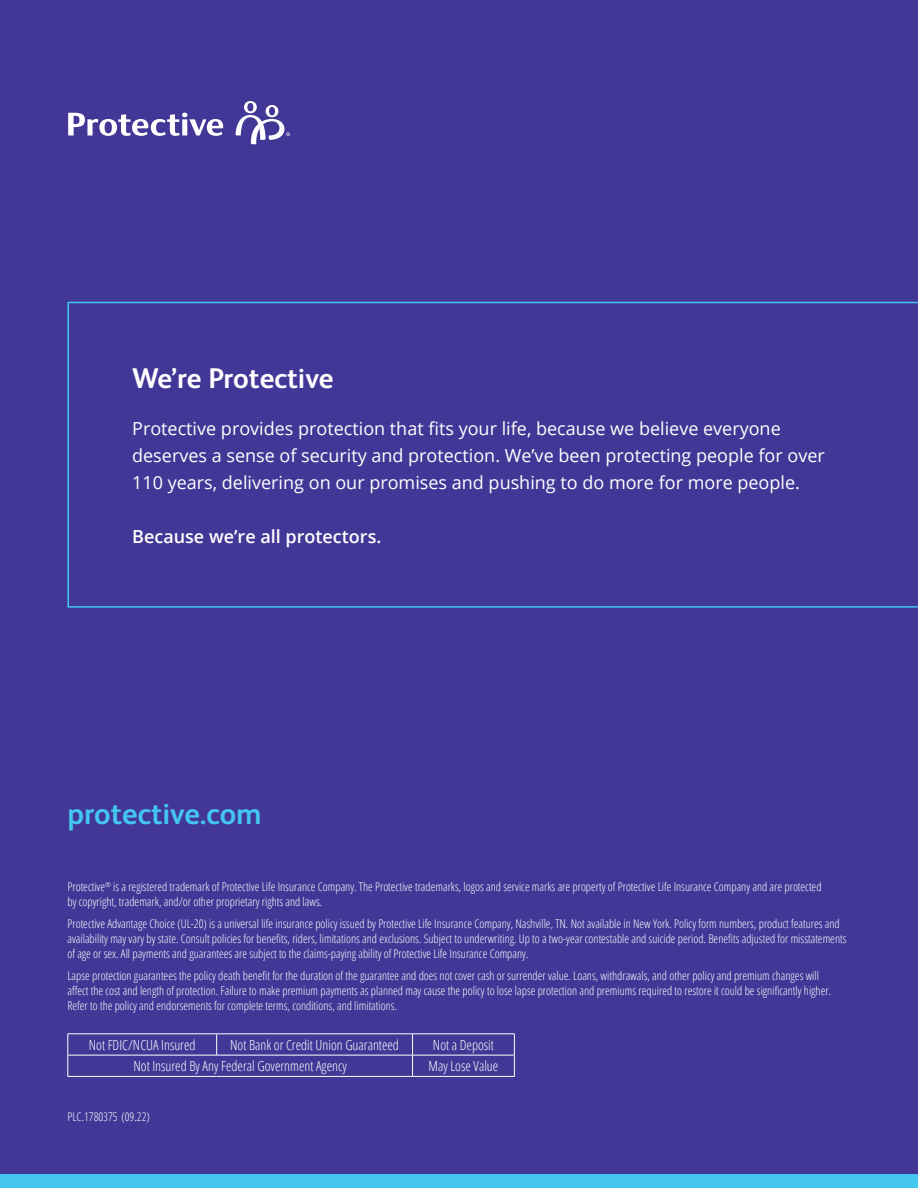
<style>
.page{position:relative;width:918px;height:1188px;background:#423796}
.page>*{position:absolute;margin:0;border:0;box-sizing:border-box;transform-origin:0 0}
.t1{font:700 30px "FS Albert Pro";color:#44c7ee}
.Section_Headline{font:700 28.5px "FS Albert Pro";color:#fff}
.CallOut_Quote_text{font:18px/27px "Open Sans";color:#fff}
.CallOut_Quote_text-2{font:600 18px "Open Sans";color:#fff}
.t2{font:300 13.95px "Open Sans Condensed";color:#fff}
.Disclosures{font:300 12px/15px "Open Sans Condensed";color:#fff}
</style>
<div class="page">
<div style="left:0;top:1174px;width:918px;height:14px;background:#44c7ee"></div>
<svg style="left:67px;top:301px;width:851px;height:307px"></svg>
<hr style="left:68px;top:1033px;width:149px;height:1px;background:#fff">
<hr style="left:217px;top:1033px;width:196px;height:1px;background:#fff">
<svg style="left:216px;top:1034px;width:1px;height:21px"></svg>
<hr style="left:413px;top:1033px;width:102px;height:1px;background:#fff">
<hr style="left:68px;top:1055px;width:149px;height:1px;background:#fff">
<svg style="left:68px;top:1034px;width:1px;height:42px"></svg>
<hr style="left:217px;top:1055px;width:196px;height:1px;background:#fff">
<hr style="left:413px;top:1055px;width:102px;height:1px;background:#fff">
<svg style="left:412px;top:1034px;width:1px;height:42px"></svg>
<svg style="left:514px;top:1034px;width:1px;height:42px"></svg>
<hr style="left:68px;top:1076px;width:149px;height:1px;background:#fff">
<hr style="left:217px;top:1076px;width:196px;height:1px;background:#fff">
<hr style="left:413px;top:1076px;width:102px;height:1px;background:#fff">
<svg style="left:68px;top:113px;width:155px;height:23px"></svg>
<svg style="left:235px;top:101px;width:55px;height:43px"></svg>
<p class="Section_Headline" style="left:132px;top:359px;width:203px">We’re Protective</p>
<p class="CallOut_Quote_text" style="left:132px;top:414px;width:694px">Protective provides protection that fits your life, because we believe everyone deserves a sense of security and protection. We’ve been protecting people for over<br>110 years, delivering on our promises and pushing to do more for more people.</p>
<p class="CallOut_Quote_text-2" style="left:132px;top:524px;width:251px">Because we’re all protectors.</p>
<p class="t1" style="left:68px;top:792px;width:196px">protective.com</p>
<p class="Disclosures" style="left:68px;top:879px;width:756px">Protective<sup>®</sup> is a registered trademark of Protective Life Insurance Company. The Protective trademarks, logos and service marks are property of Protective Life Insurance Company and are protected by copyright, trademark, and/or other proprietary rights and laws.</p>
<p class="Disclosures" style="left:68px;top:916px;width:781px">Protective Advantage Choice (UL-20) is a universal life insurance policy issued by Protective Life Insurance Company, Nashville, TN. Not available in New York. Policy form numbers, product features and availability may vary by state. Consult policies for benefits, riders, limitations and exclusions. Subject to underwriting. Up to a two-year contestable and suicide period. Benefits adjusted for misstatements of age or sex. All payments and guarantees are subject to the claims-paying ability of Protective Life Insurance Company.</p>
<p class="Disclosures" style="left:68px;top:968px;width:765px">Lapse protection guarantees the policy death benefit for the duration of the guarantee and does not cover cash or surrender value. Loans, withdrawals, and other policy and premium changes will affect the cost and length of protection. Failure to make premium payments as planned may cause the policy to lose lapse protection and premiums required to restore it could be significantly higher.<br>Refer to the policy and endorsements for complete terms, conditions, and limitations.</p>
<p class="t2" style="left:89px;top:1035px;width:108px">Not FDIC/NCUA Insured</p>
<p class="t2" style="left:230px;top:1035px;width:170px">Not Bank or Credit Union Guaranteed</p>
<p class="t2" style="left:433px;top:1035px;width:62px">Not a Deposit</p>
<p class="t2" style="left:134px;top:1057px;width:215px">Not Insured By Any Federal Government Agency</p>
<p class="t2" style="left:429px;top:1057px;width:71px">May Lose Value</p>
<p class="Disclosures" style="left:68px;top:1108px;width:84px">PLC.1780375 (09.22)</p>
</div>
